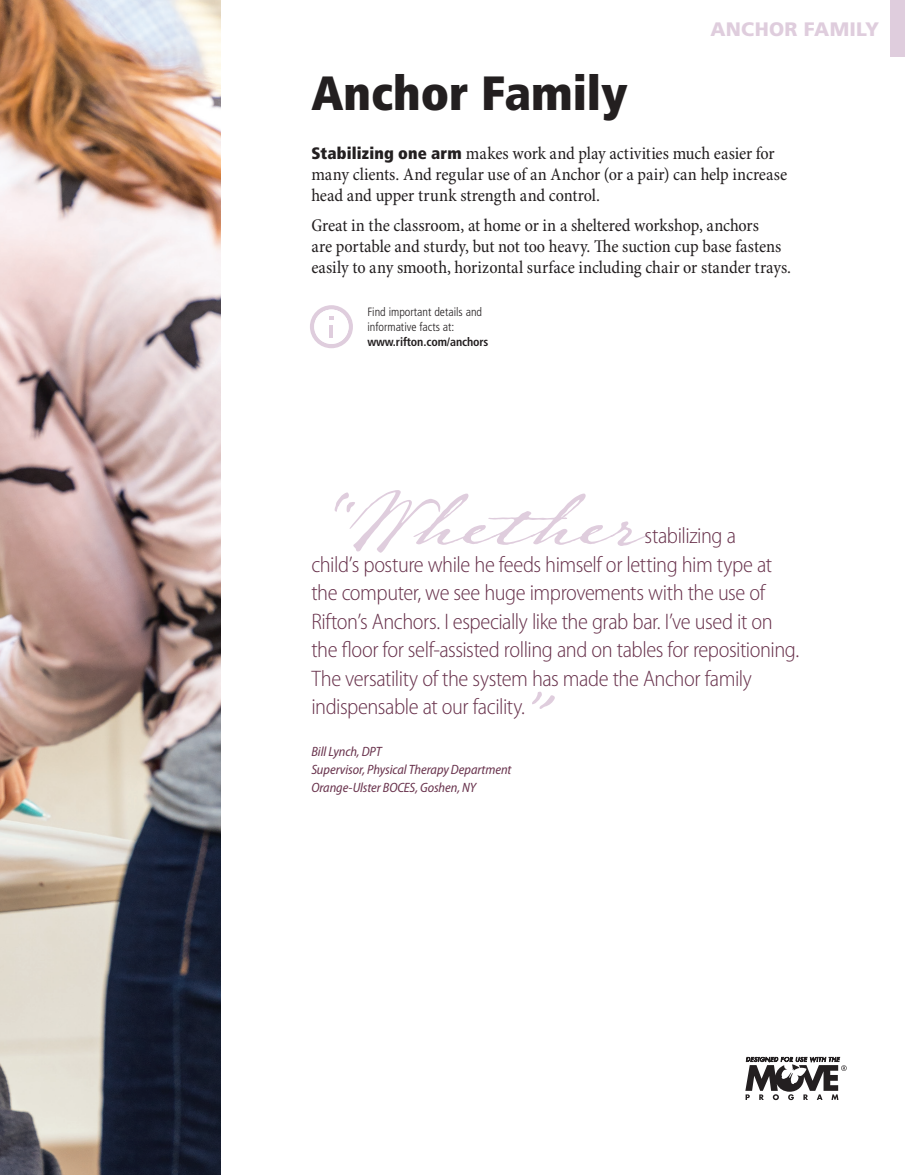
<style>
.page{position:relative;width:905px;height:1175px;background:#fff}
.page>*{position:absolute;margin:0;border:0;box-sizing:border-box;transform-origin:0 0}
.Testimonial_quote{font:67.5px "Lamar Pen";letter-spacing:.01em;color:#dfcddd}
.A_section_head{font:900 condensed 48px "Frutiger LT Std";color:#231f20}
.Testimonial_quote-2{font:300 semi-condensed 22.5px/28.5px "Myriad Pro";letter-spacing:-.02em;color:#69334d}
.t1{font:900 19.5px "Frutiger LT Std";letter-spacing:.01em;color:#dfcddd}
.Text_Min_Cond_12_14{font:condensed 18px/21px "Minion Pro";letter-spacing:-.005em;color:#231f20}
.Testimonial_attribut{font:italic semi-condensed 13.5px/18px "Myriad Pro";letter-spacing:-.005em;color:#69334d}
.Caption_47_Lt_8_10{font:300 condensed 12px/15px "Frutiger LT Std";color:#231f20}
.s1{font-family:"Frutiger LT Std";font-weight:900;font-size:16.5px}
.s2{font-weight:700}
</style>
<div class="page">
<div style="left:890px;top:0;width:14px;height:57px;background:#dfcddd"></div>
<img style="left:0;top:0;width:220px;height:1174px">
<svg style="left:310px;top:305px;width:43px;height:43px"></svg>
<svg style="left:745px;top:1056px;width:101px;height:44px"></svg>
<p class="t1" style="left:710px;top:17px;width:170px">ANCHOR FAMILY</p>
<p class="A_section_head" style="left:311px;top:64px;width:318px">Anchor Family</p>
<p class="Text_Min_Cond_12_14" style="left:311px;top:143px;width:477px"><span class="s1">Stabilizing one arm</span> makes work and play activities much easier for many clients. And regular use of an Anchor (or a pair) can help increase head and upper trunk strength and control.</p>
<p class="Text_Min_Cond_12_14" style="left:311px;top:215px;width:481px">Great in the classroom, at home or in a sheltered workshop, anchors<br>are portable and sturdy, but not too heavy. The suction cup base fastens easily to any smooth, horizontal surface including chair or stander trays.</p>
<p class="Caption_47_Lt_8_10" style="left:367px;top:304px;width:123px">Find important details and informative facts at: <span class="s2">www.rifton.com/anchors</span></p>
<p class="Testimonial_quote" style="left:311px;top:478px;width:328px">“Whether</p>
<p class="Testimonial_quote-2" style="left:311px;top:522px;width:489px;text-indent:333px">stabilizing a<br>child’s posture while he feeds himself or letting him type at the computer, we see huge improvements with the use of Rifton’s Anchors. I especially like the grab bar. I’ve used it on the floor for self-assisted rolling and on tables for repositioning.<br>The versatility of the system has made the Anchor family indispensable at our facility.</p>
<p class="Testimonial_attribut" style="left:311px;top:742px;width:201px">Bill Lynch, DPT<br>Supervisor, Physical Therapy Department<br>Orange-Ulster BOCES, Goshen, NY</p>
<p class="Testimonial_quote" style="left:508px;top:675px;width:28px">”</p>
</div>
